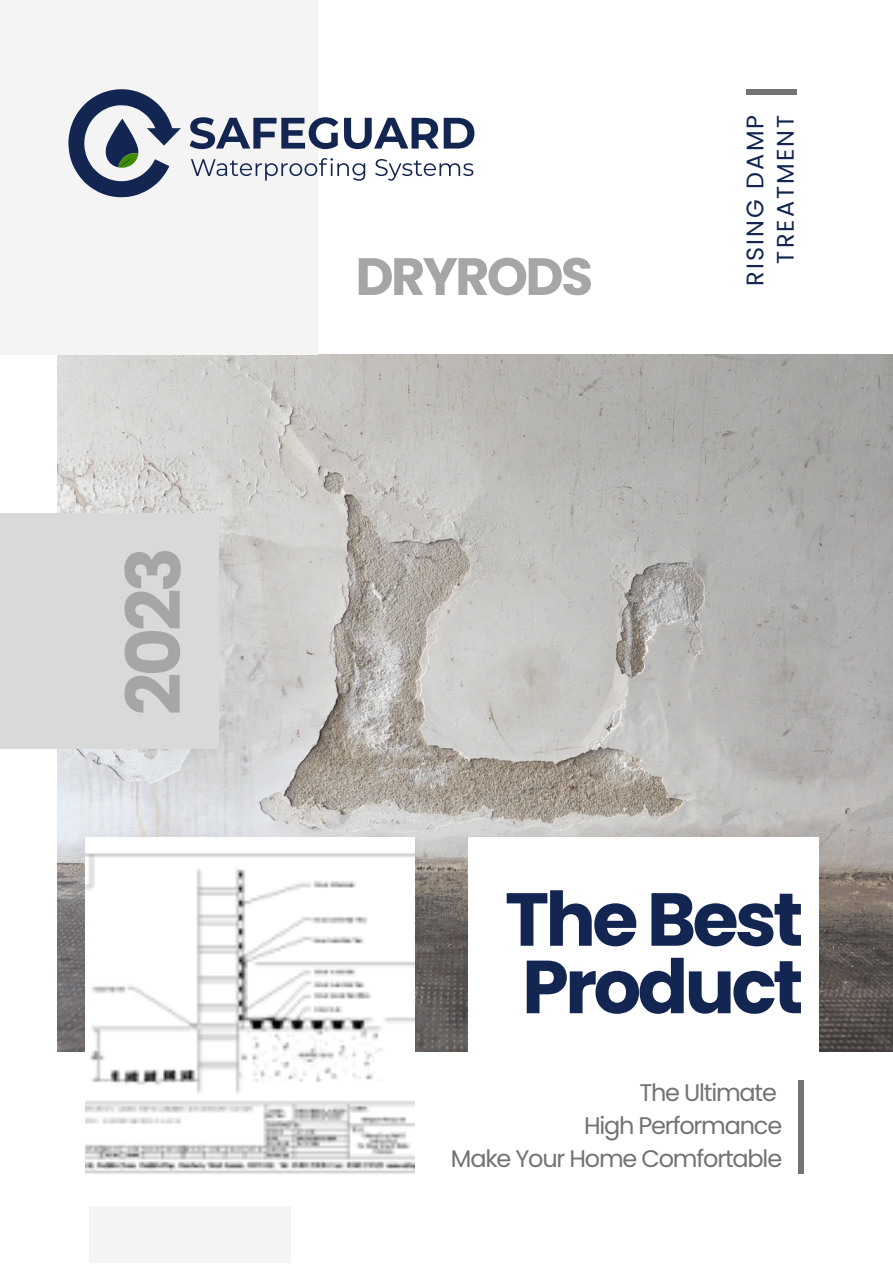
<style>
.page{position:relative;width:893px;height:1264px;background:#fff}
.page>*{position:absolute;margin:0;border:0;box-sizing:border-box;transform-origin:0 0}
.t1{font:700 75px "Poppins";letter-spacing:-.05em;color:#132652}
.t2{font:700 75px "Poppins";color:#a6a6a6}
.t3{font:700 52.5px "Poppins";letter-spacing:-.05em;color:#a6a6a6}
.t4{font:24px "Poppins";letter-spacing:-.05em;color:#737373}
.t5{font:24px/30.3px "Poppins";letter-spacing:.09em;color:#132652;text-align:right}
</style>
<div class="page">
<img style="left:57px;top:354px;width:835px;height:697px">
<div style="left:468px;top:837px;width:350px;height:235px;background:#fff"></div>
<div style="left:0;top:0;width:318px;height:354px;background:#f4f4f4"></div>
<div style="left:0;top:513px;width:219px;height:235px;background:#d9d9d9"></div>
<div style="left:797px;top:1080px;width:6px;height:93px;background:#737373"></div>
<div style="left:746px;top:89px;width:50px;height:6px;background:#737373"></div>
<div style="left:89px;top:1206px;width:202px;height:56px;background:#f4f4f4"></div>
<svg style="left:68px;top:89px;width:113px;height:108px"></svg>
<svg style="left:190px;top:117px;width:148px;height:32px"></svg>
<svg style="left:344px;top:118px;width:130px;height:31px"></svg>
<svg style="left:191px;top:158px;width:174px;height:23px"></svg>
<svg style="left:375px;top:159px;width:98px;height:22px"></svg>
<img style="left:85px;top:837px;width:330px;height:337px">
<p class="t2" style="left:102px;top:715px;width:170px;rotate:-90deg">2023</p>
<p class="t3" style="left:355px;top:240px;width:239px">DRYRODS</p>
<p class="t5" style="left:739px;top:286px;width:173px;rotate:-90deg">RISING DAMP<br>TREATMENT</p>
<p class="t1" style="left:505px;top:867px;width:300px">The Best</p>
<p class="t1" style="left:522px;top:934px;width:283px">Product</p>
<p class="t4" style="left:639px;top:1076px;width:139px">The Ultimate</p>
<p class="t4" style="left:584px;top:1108px;width:199px">High Performance</p>
<p class="t4" style="left:451px;top:1141px;width:333px">Make Your Home Comfortable</p>
</div>
